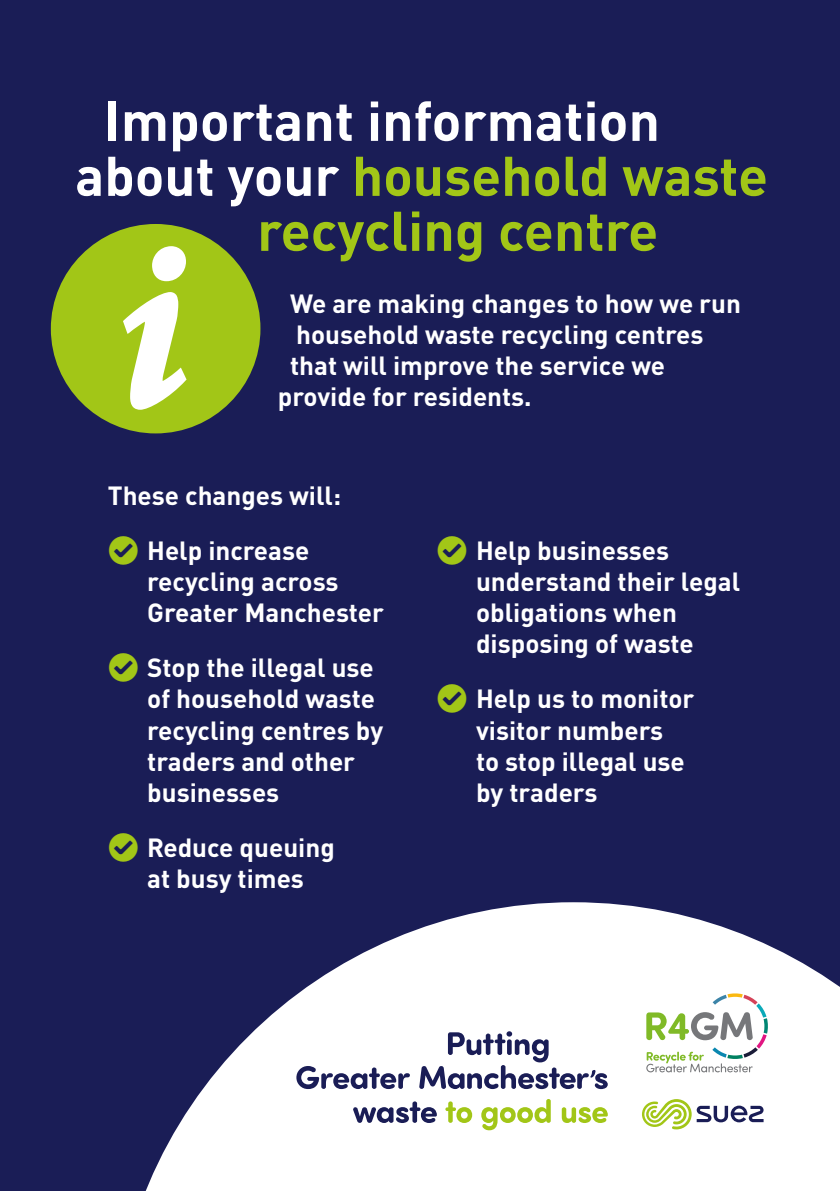
<style>
.page{position:relative;width:840px;height:1191px;background:#fff}
.page>*{position:absolute;margin:0;border:0;box-sizing:border-box;transform-origin:0 0}
.t1{font:700 55px "DIN Pro";color:#a2c617}
.t2{font:700 55px "DIN Pro";color:#fff}
.t3{font:700 26px/31.2px "DIN Pro";color:#fff}
.s1{color:#fff}
.s2{font-family:"Pictos";font-weight:400;font-size:34px;color:#a2c617}
</style>
<div class="page">
<div style="left:0;top:0;width:839px;height:1191px;background:#1a1d56"></div>
<div style="left:51px;top:224px;width:209px;height:209px;background:#a2c617;border-radius:50%"></div>
<svg style="left:152px;top:246px;width:34px;height:35px"></svg>
<svg style="left:123px;top:292px;width:63px;height:118px"></svg>
<svg style="left:145px;top:902px;width:694px;height:289px;fill:#fff"></svg>
<svg style="left:641px;top:1099px;width:122px;height:30px;background:#ccd3bb"></svg>
<svg style="left:646px;top:993px;width:121px;height:79px;background:#dbe1d4"></svg>
<svg style="left:296px;top:1066px;width:114px;height:23px"></svg>
<svg style="left:419px;top:1031px;width:188px;height:58px"></svg>
<svg style="left:352px;top:1101px;width:84px;height:22px"></svg>
<svg style="left:445px;top:1101px;width:27px;height:22px"></svg>
<svg style="left:481px;top:1099px;width:69px;height:31px;background:#ddeaab"></svg>
<svg style="left:561px;top:1107px;width:46px;height:16px"></svg>
<h1 class="t2" style="left:104px;top:75px;width:557px">Important information</h1>
<h1 class="t1" style="left:75px;top:130px;width:694px"><span class="s1">about your</span> household waste</h1>
<h1 class="t1" style="left:257px;top:185px;width:402px">recycling centre</h1>
<p class="t3" style="left:290px;top:284px;width:452px">We are making changes to how we run</p>
<p class="t3" style="left:296px;top:316px;width:409px">household waste recycling centres</p>
<p class="t3" style="left:290px;top:347px;width:376px">that will improve the service we</p>
<p class="t3" style="left:278px;top:378px;width:255px">provide for residents.</p>
<p class="t3" style="left:108px;top:465px;width:235px;line-height:55px">These changes will:<br><span class="s2">2</span> Help increase</p>
<p class="t3" style="left:147px;top:563px;width:238px">recycling across<br>Greater Manchester</p>
<p class="t3" style="left:147px;top:649px;width:237px;text-indent:-39px"><span class="s2">2</span> Stop the illegal use of household waste recycling centres by traders and other businesses</p>
<p class="t3" style="left:108px;top:829px;width:228px;text-align:center"><span class="s2">2</span> Reduce queuing at busy times</p>
<p class="t3" style="left:475px;top:531px;width:265px;text-indent:-39px"><span class="s2">2</span> Help businesses understand their legal obligations when disposing of waste</p>
<p class="t3" style="left:475px;top:680px;width:220px;text-indent:-39px"><span class="s2">2</span> Help us to monitor visitor numbers<br>to stop illegal use by traders</p>
</div>
